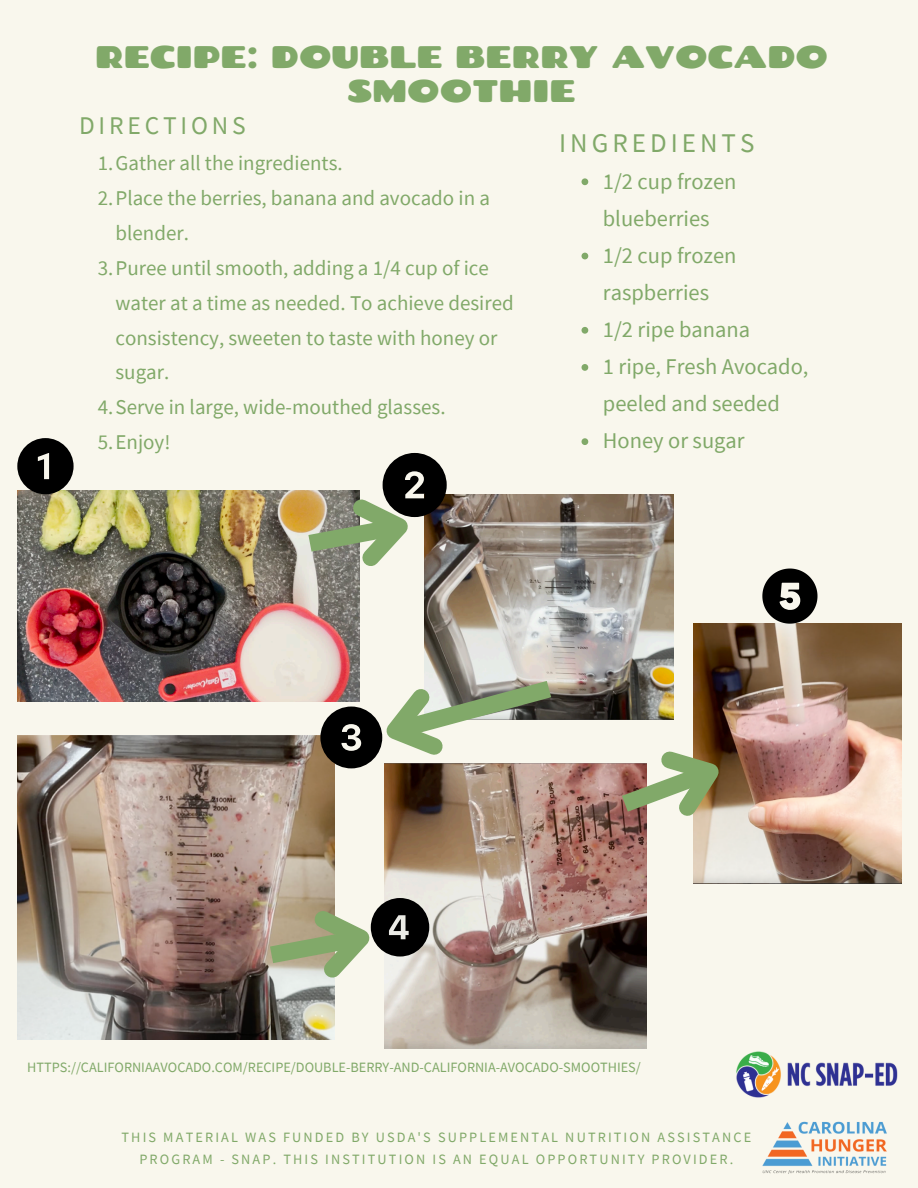
<style>
.page{position:relative;width:918px;height:1188px;background:#f9f7ed}
.page>*{position:absolute;margin:0;border:0;box-sizing:border-box;transform-origin:0 0}
.t1{font:31.2px/33.8px "Chango";color:#81a969;text-align:center}
.t2{font:27px "Source Sans Pro";letter-spacing:.15em;color:#81a969}
.t3{font:25.5px "Source Sans Pro";letter-spacing:.15em;color:#81a969}
.t4{font:22.5px/37.2px "Source Sans Pro";color:#81a969}
.t5{font:21px/34.8px "Source Sans Pro";color:#81a969}
.t6{font:14.25px/21.3px "Source Sans Pro";letter-spacing:.15em;color:#81a969;text-align:center}
.t7{font:14.25px "Source Sans Pro";color:#81a969}
</style>
<div class="page">
<img style="left:762px;top:1121px;width:125px;height:53px">
<img style="left:17px;top:490px;width:342px;height:212px">
<img style="left:425px;top:494px;width:249px;height:225px">
<img style="left:17px;top:735px;width:318px;height:305px">
<img style="left:385px;top:764px;width:262px;height:284px">
<img style="left:694px;top:623px;width:208px;height:260px">
<img style="left:603px;top:716px;width:151px;height:122px">
<svg style="left:17px;top:438px;width:57px;height:56px"></svg>
<svg style="left:320px;top:668px;width:250px;height:117px"></svg>
<svg style="left:252px;top:885px;width:177px;height:112px"></svg>
<svg style="left:762px;top:569px;width:55px;height:55px"></svg>
<svg style="left:582px;top:178px;width:6px;height:7px"></svg>
<svg style="left:582px;top:253px;width:6px;height:6px"></svg>
<svg style="left:582px;top:327px;width:6px;height:7px"></svg>
<svg style="left:582px;top:364px;width:6px;height:7px"></svg>
<svg style="left:582px;top:438px;width:6px;height:7px"></svg>
<svg style="left:290px;top:453px;width:157px;height:132px"></svg>
<img style="left:736px;top:1051px;width:162px;height:47px">
<h2 class="t1" style="left:95px;top:39px;width:734px">RECIPE: DOUBLE BERRY AVOCADO<br>SMOOTHIE</h2>
<h2 class="t3" style="left:79px;top:109px;width:168px">DIRECTIONS</h2>
<p class="t5" style="left:98px;top:145px;width:247px">1.Gather all the ingredients.</p>
<p class="t5" style="left:116px;top:180px;width:376px;text-indent:-18px">2.Place the berries, banana and avocado in a blender.</p>
<p class="t5" style="left:116px;top:250px;width:400px;text-indent:-18px">3.Puree until smooth, adding a 1/4 cup of ice water at a time as needed. To achieve desired consistency, sweeten to taste with honey or sugar.</p>
<p class="t5" style="left:98px;top:389px;width:349px">4.Serve in large, wide-mouthed glasses.</p>
<p class="t5" style="left:98px;top:424px;width:74px">5.Enjoy!</p>
<p class="t2" style="left:559px;top:126px;width:197px">INGREDIENTS</p>
<p class="t4" style="left:603px;top:162px;width:135px">1/2 cup frozen blueberries</p>
<p class="t4" style="left:603px;top:236px;width:135px">1/2 cup frozen raspberries</p>
<p class="t4" style="left:603px;top:310px;width:149px">1/2 ripe banana</p>
<p class="t4" style="left:603px;top:348px;width:207px">1 ripe, Fresh Avocado, peeled and seeded</p>
<p class="t4" style="left:603px;top:422px;width:143px">Honey or sugar</p>
<h1 class="t7" style="left:27px;top:1058px;width:615px">HTTPS://CALIFORNIAAVOCADO.COM/RECIPE/DOUBLE-BERRY-AND-CALIFORNIA-AVOCADO-SMOOTHIES/</h1>
<p class="t6" style="left:122px;top:1127px;width:631px">THIS MATERIAL WAS FUNDED BY USDA'S SUPPLEMENTAL NUTRITION ASSISTANCE<br>PROGRAM - SNAP. THIS INSTITUTION IS AN EQUAL OPPORTUNITY PROVIDER.</p>
</div>
